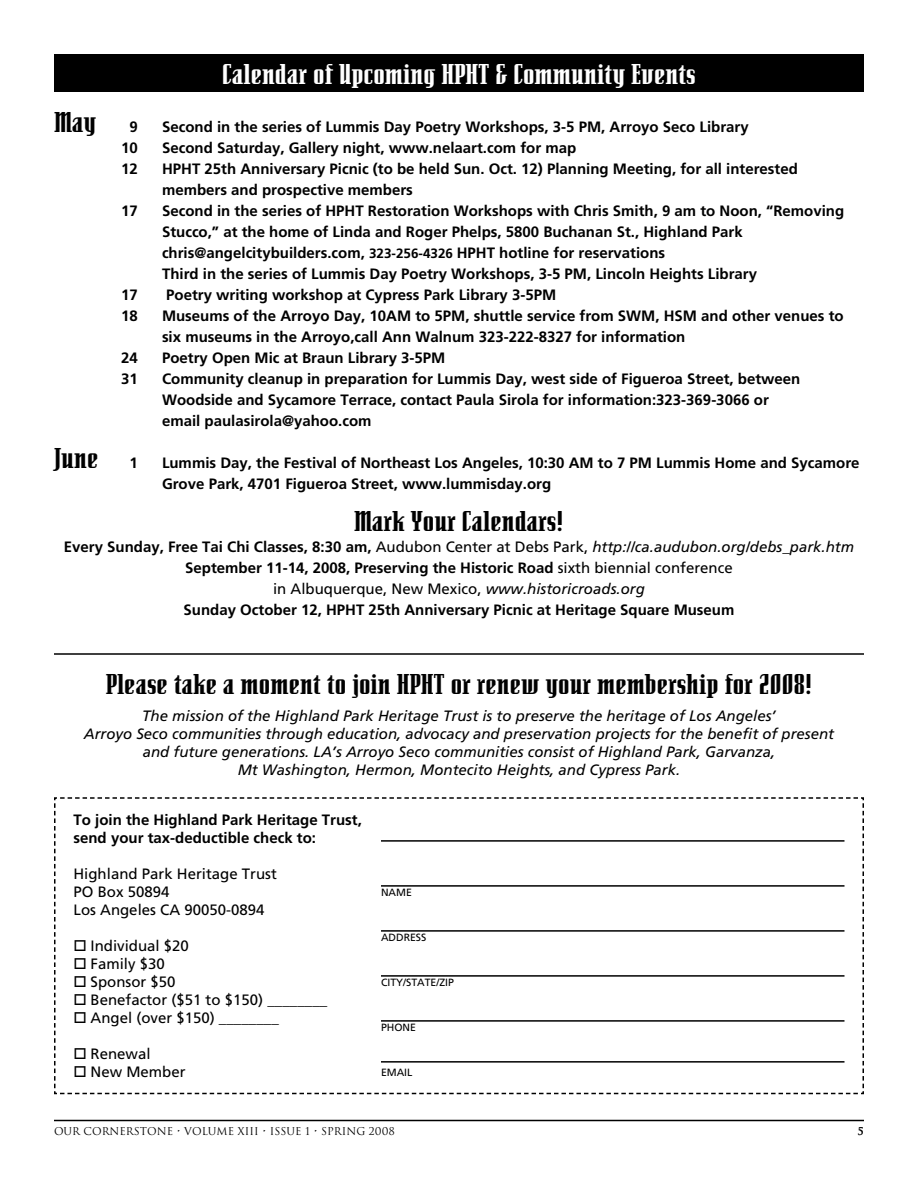
<style>
.page{position:relative;width:918px;height:1188px;background:#fff}
.page>*{position:absolute;margin:0;border:0;box-sizing:border-box;transform-origin:0 0}
.t1{font:30px "Senator Ultra";color:#000}
.t2{font:30px "Senator Ultra";color:#fff}
.t3{font:700 15px/21px "Frutiger";color:#000}
.t4{font:italic 15px/18px "Frutiger";color:#000;text-align:center}
.t5{font:15px/18px "Frutiger";color:#000}
.t6{font:10.5px "Trajan";color:#000}
.t7{font:10.5px "Frutiger";color:#000}
.t8{font:900 10.5px "Traja";color:#000}
.s1{font-family:"Frutiger";font-weight:700;font-size:15px}
.s2{font-size:13.5px}
.s3{font-weight:400}
.s4{font-weight:400;font-style:italic}
</style>
<div class="page">
<hr style="left:54px;top:1120px;width:810px;height:1px;background:#000">
<hr style="left:54px;top:653px;width:810px;height:2px;background:#000">
<div style="left:54px;top:54px;width:810px;height:38px;background:#000"></div>
<svg style="left:54px;top:797px;width:810px;height:297px"></svg>
<h1 class="t2" style="left:222px;top:59px;width:475px">Calendar of Upcoming HPHT &amp; Community Events</h1>
<h1 class="t1" style="left:54px;top:107px;width:85px">May <span class="s1">9</span></h1>
<p class="t3" style="left:162px;top:116px;width:588px">Second in the series of Lummis Day Poetry Workshops, 3-5 PM, Arroyo Seco Library</p>
<p class="t3" style="left:121px;top:137px;width:18px">10</p>
<p class="t3" style="left:162px;top:137px;width:416px">Second Saturday, Gallery night, www.nelaart.com for map</p>
<p class="t3" style="left:121px;top:158px;width:18px">12</p>
<p class="t3" style="left:162px;top:158px;width:637px">HPHT 25th Anniversary Picnic (to be held Sun. Oct. 12) Planning Meeting, for all interested members and prospective members</p>
<p class="t3" style="left:121px;top:200px;width:18px">17</p>
<p class="t3" style="left:162px;top:200px;width:684px">Second in the series of HPHT Restoration Workshops with Chris Smith, 9 am to Noon, “Removing Stucco,” at the home of Linda and Roger Phelps, 5800 Buchanan St., Highland Park chris@angelcitybuilders.com, <span class="s2">323-256-4326</span> HPHT hotline for reservations<br>Third in the series of Lummis Day Poetry Workshops, 3-5 PM, Lincoln Heights Library</p>
<p class="t3" style="left:121px;top:284px;width:18px">17</p>
<p class="t3" style="left:166px;top:284px;width:392px">Poetry writing workshop at Cypress Park Library 3-5PM</p>
<p class="t3" style="left:121px;top:305px;width:18px">18</p>
<p class="t3" style="left:162px;top:305px;width:683px">Museums of the Arroyo Day, 10AM to 5PM, shuttle service from SWM, HSM and other venues to six museums in the Arroyo,call Ann Walnum 323-222-8327 for information</p>
<p class="t3" style="left:121px;top:347px;width:18px">24</p>
<p class="t3" style="left:162px;top:347px;width:285px">Poetry Open Mic at Braun Library 3-5PM</p>
<p class="t3" style="left:121px;top:368px;width:18px">31</p>
<p class="t3" style="left:162px;top:368px;width:640px">Community cleanup in preparation for Lummis Day, west side of Figueroa Street, between<br>Woodside and Sycamore Terrace, contact Paula Sirola for information:323-369-3066 or email paulasirola@yahoo.com</p>
<h1 class="t1" style="left:54px;top:443px;width:85px">June <span class="s1">1</span></h1>
<p class="t3" style="left:162px;top:452px;width:699px">Lummis Day, the Festival of Northeast Los Angeles, 10:30 AM to 7 PM Lummis Home and Sycamore<br>Grove Park, 4701 Figueroa Street, www.lummisday.org</p>
<h1 class="t1" style="left:354px;top:506px;width:211px">Mark Your Calendars!</h1>
<p class="t3" style="left:64px;top:536px;width:792px;text-align:center">Every Sunday, Free Tai Chi Classes, 8:30 am, <span class="s3">Audubon Center at Debs Park,</span> <span class="s4">http://ca.audubon.org/debs_park.htm </span>September 11-14, 2008, Preserving the Historic Road <span class="s3">sixth biennial conference<br>in Albuquerque, New Mexico,</span> <span class="s4">www.historicroads.org<br></span>Sunday October 12, HPHT 25th Anniversary Picnic at Heritage Square Museum</p>
<h1 class="t1" style="left:106px;top:669px;width:708px">Please take a moment to join HPHT or renew your membership for 2008!</h1>
<p class="t4" style="left:84px;top:706px;width:752px">The mission of the Highland Park Heritage Trust is to preserve the heritage of Los Angeles’<br>Arroyo Seco communities through education, advocacy and preservation projects for the benefit of present and future generations. LA’s Arroyo Seco communities consist of Highland Park, Garvanza,<br>Mt Washington, Hermon, Montecito Heights, and Cypress Park.</p>
<p class="t3" style="left:74px;top:811px;width:290px;line-height:18px">To join the Highland Park Heritage Trust, send your tax-deductible check to:</p>
<p class="t5" style="left:74px;top:865px;width:205px">Highland Park Heritage Trust<br>PO Box 50894<br>Los Angeles CA 90050-0894</p>
<p class="t5" style="left:91px;top:937px;width:238px">Individual $20<br>Family $30<br>Sponsor $50<br>Benefactor ($51 to $150) ________<br>Angel (over $150) ________</p>
<p class="t5" style="left:91px;top:1045px;width:97px">Renewal<br>New Member</p>
<p class="t7" style="left:381px;top:886px;width:17px">Name</p>
<p class="t7" style="left:381px;top:931px;width:15px">Address</p>
<p class="t7" style="left:381px;top:976px;width:38px">City/State</p>
<p class="t7" style="left:436px;top:976px;width:14px">/Zip</p>
<p class="t7" style="left:381px;top:1021px;width:14px">Phone</p>
<p class="t7" style="left:381px;top:1066px;width:13px">Email</p>
<p class="t6" style="left:54px;top:1125px;width:343px">OUR CORNERSTONE • VOLUME XIII • ISSUE 1 • SPRING 2008</p>
<p class="t8" style="left:858px;top:1124px;width:8px">5</p>
</div>
